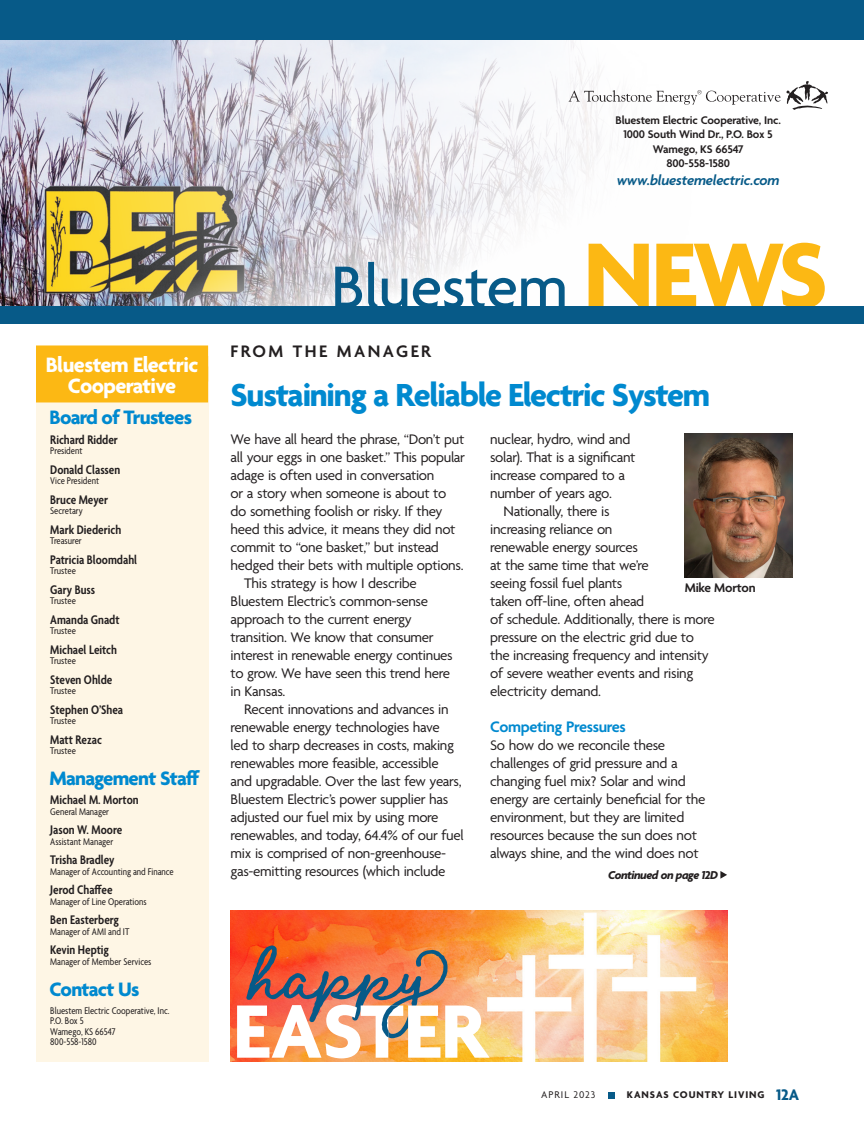
<style>
.page{position:relative;width:864px;height:1134px;background:#fff}
.page>*{position:absolute;margin:0;border:0;box-sizing:border-box;transform-origin:0 0}
.t1{font:700 81.75px "Agenda";color:#fff}
.NEWS_header{font:500 64.5px "Agenda";letter-spacing:-.01em;color:#075a88}
.Co-op_Head{font:700 34.5px "Agenda";letter-spacing:-.035em;color:#0089cf}
._16-A_Co-Op_Box_BAR{font:700 22.5px "Agenda";letter-spacing:-.025em;color:#fff}
.Co-op_16-A_Sidebar{font:700 21px "Agenda";letter-spacing:-.035em;color:#0089cf}
.From_the_Manager{font:600 18px "Agenda";letter-spacing:.14em;color:#231f20}
.Subhead{font:600 16.5px "Agenda";letter-spacing:-.02em;color:#0089cf}
.Co-op_Text{font:15px/18px "Agenda";letter-spacing:-.02em;color:#231f20}
.Co-op_Text_no_inden{font:15px/18px "Agenda";letter-spacing:-.02em;color:#231f20}
.Caption{font:italic 600 15px "Agenda";letter-spacing:-.015em;color:#075a88}
._16-A_Trustee___Empl{font:600 condensed 13.5px "Agenda";color:#231f20}
.Caption-2{font:600 13.5px "Agenda";letter-spacing:-.015em;color:#231f20}
.Co-op_Head-2{font:italic 700 12.3px "Agenda";letter-spacing:-.035em;color:#231f20}
.Caption-3{font:600 12px "Agenda";letter-spacing:-.015em;color:#231f20}
._16-A_Trustee___Empl-2{font:condensed 10.5px/10.5px "Agenda";color:#231f20}
.t2{font:700 10.5px "Agenda";letter-spacing:.09em;color:#231f20}
.t3{font:10.5px "Agenda";letter-spacing:.09em;color:#231f20}
.s1{font-weight:700;font-size:100.5px;color:#fcb814}
.s2{font-size:16.5px;color:#075a88}
</style>
<div class="page">
<img style="left:0;top:40px;width:619px;height:266px">
<svg style="left:569px;top:81px;width:259px;height:30px"></svg>
<div style="left:0;top:306px;width:864px;height:18px;background:#075a88"></div>
<div style="left:36px;top:356px;width:172px;height:706px;background:#fef6e5"></div>
<div style="left:36px;top:345px;width:172px;height:36px;background:#fcb814"></div>
<div style="left:36px;top:366px;width:172px;height:36px;background:#fcb814"></div>
<img style="left:685px;top:434px;width:107px;height:144px">
<svg style="left:720px;top:871px;width:7px;height:8px"></svg>
<img style="left:231px;top:910px;width:496px;height:152px">
<img style="left:246px;top:945px;width:202px;height:93px">
<div style="left:608px;top:1092px;width:7px;height:7px;background:#075a88"></div>
<div style="left:0;top:0;width:864px;height:40px;background:#075a88"></div>
<p class="_16-A_Co-Op_Box_BAR" style="left:46px;top:353px;width:154px">Bluestem Electric</p>
<p class="_16-A_Co-Op_Box_BAR" style="left:68px;top:374px;width:110px">Cooperative</p>
<p class="Co-op_16-A_Sidebar" style="left:50px;top:406px;width:144px">Board of Trustees</p>
<p class="_16-A_Trustee___Empl" style="left:50px;top:432px;width:69px">Richard Ridder</p>
<p class="_16-A_Trustee___Empl-2" style="left:50px;top:446px;width:34px">President</p>
<p class="_16-A_Trustee___Empl" style="left:50px;top:462px;width:71px">Donald Classen</p>
<p class="_16-A_Trustee___Empl-2" style="left:50px;top:476px;width:50px">Vice President</p>
<p class="_16-A_Trustee___Empl" style="left:50px;top:492px;width:59px">Bruce Meyer</p>
<p class="_16-A_Trustee___Empl-2" style="left:50px;top:506px;width:34px">Secretary</p>
<p class="_16-A_Trustee___Empl" style="left:50px;top:522px;width:72px">Mark Diederich</p>
<p class="_16-A_Trustee___Empl-2" style="left:50px;top:536px;width:33px">Treasurer</p>
<p class="_16-A_Trustee___Empl" style="left:50px;top:552px;width:88px">Patricia Bloomdahl</p>
<p class="_16-A_Trustee___Empl-2" style="left:50px;top:566px;width:27px">Trustee</p>
<p class="_16-A_Trustee___Empl" style="left:50px;top:582px;width:46px">Gary Buss</p>
<p class="_16-A_Trustee___Empl-2" style="left:50px;top:596px;width:27px">Trustee</p>
<p class="_16-A_Trustee___Empl" style="left:50px;top:612px;width:71px">Amanda Gnadt</p>
<p class="_16-A_Trustee___Empl-2" style="left:50px;top:626px;width:27px">Trustee</p>
<p class="_16-A_Trustee___Empl" style="left:50px;top:642px;width:68px">Michael Leitch</p>
<p class="_16-A_Trustee___Empl-2" style="left:50px;top:656px;width:27px">Trustee</p>
<p class="_16-A_Trustee___Empl" style="left:50px;top:672px;width:64px">Steven Ohlde</p>
<p class="_16-A_Trustee___Empl-2" style="left:50px;top:686px;width:27px">Trustee</p>
<p class="_16-A_Trustee___Empl" style="left:50px;top:702px;width:74px">Stephen O’Shea</p>
<p class="_16-A_Trustee___Empl-2" style="left:50px;top:716px;width:27px">Trustee</p>
<p class="_16-A_Trustee___Empl" style="left:50px;top:732px;width:53px">Matt Rezac</p>
<p class="_16-A_Trustee___Empl-2" style="left:50px;top:746px;width:27px">Trustee</p>
<p class="Co-op_16-A_Sidebar" style="left:50px;top:767px;width:152px">Management Staff</p>
<p class="_16-A_Trustee___Empl" style="left:50px;top:793px;width:90px">Michael M. Morton</p>
<p class="_16-A_Trustee___Empl-2" style="left:50px;top:807px;width:60px">General Manager</p>
<p class="_16-A_Trustee___Empl" style="left:50px;top:823px;width:73px">Jason W. Moore</p>
<p class="_16-A_Trustee___Empl-2" style="left:50px;top:837px;width:64px">Assistant Manager</p>
<p class="_16-A_Trustee___Empl" style="left:50px;top:853px;width:66px">Trisha Bradley</p>
<p class="_16-A_Trustee___Empl-2" style="left:50px;top:867px;width:125px">Manager of Accounting and Finance</p>
<p class="_16-A_Trustee___Empl" style="left:50px;top:883px;width:64px">Jerod Chaffee</p>
<p class="_16-A_Trustee___Empl-2" style="left:50px;top:897px;width:98px">Manager of Line Operations</p>
<p class="_16-A_Trustee___Empl" style="left:50px;top:913px;width:70px">Ben Easterberg</p>
<p class="_16-A_Trustee___Empl-2" style="left:50px;top:927px;width:81px">Manager of AMI and IT</p>
<p class="_16-A_Trustee___Empl" style="left:50px;top:943px;width:60px">Kevin Heptig</p>
<p class="_16-A_Trustee___Empl-2" style="left:50px;top:957px;width:103px">Manager of Member Services</p>
<p class="Co-op_16-A_Sidebar" style="left:50px;top:978px;width:91px">Contact Us</p>
<p class="_16-A_Trustee___Empl-2" style="left:50px;top:1006px;width:121px">Bluestem Electric Cooperative, Inc.<br>P.O. Box 5<br>Wamego, KS 66547<br>800-558-1580</p>
<p class="Caption-3" style="left:616px;top:113px;width:167px">Bluestem Electric Cooperative, Inc.</p>
<p class="Caption-3" style="left:624px;top:128px;width:151px">1000 South Wind Dr., P.O. Box 5</p>
<p class="Caption-3" style="left:653px;top:142px;width:92px">Wamego, KS 66547</p>
<p class="Caption-3" style="left:666px;top:157px;width:65px">800-558-1580</p>
<p class="Caption" style="left:617px;top:172px;width:165px">www.bluestemelectric.com</p>
<p class="NEWS_header" style="left:331px;top:252px;width:498px">Bluestem <span class="s1">NEWS</span></p>
<p class="From_the_Manager" style="left:231px;top:342px;width:202px">FROM THE MANAGER</p>
<p class="Co-op_Head" style="left:231px;top:377px;width:481px">Sustaining a Reliable Electric System</p>
<p class="Co-op_Text_no_inden" style="left:231px;top:431px;width:236px">We have all heard the phrase, “Don’t put all your eggs in one basket.” This popular adage is often used in conversation<br>or a story when someone is about to do something foolish or risky. If they heed this advice, it means they did not commit to “one basket,” but instead hedged their bets with multiple options.</p>
<p class="Co-op_Text" style="left:231px;top:575px;width:224px;text-indent:14px">This strategy is how I describe<br>Bluestem Electric’s common-sense approach to the current energy transition. We know that consumer interest in renewable energy continues to grow. We have seen this trend here in Kansas.</p>
<p class="Co-op_Text" style="left:231px;top:701px;width:235px;text-indent:14px">Recent innovations and advances in renewable energy technologies have<br>led to sharp decreases in costs, making renewables more feasible, accessible and upgradable. Over the last few years, Bluestem Electric’s power supplier has adjusted our fuel mix by using more renewables, and today, 64.4% of our fuel mix is comprised of non-greenhouse&shy;gas-emitting resources (which include</p>
<p class="Co-op_Text" style="left:490px;top:431px;width:147px">nuclear, hydro, wind and solar). That is a significant increase compared to a number of years ago.</p>
<p class="Co-op_Text" style="left:490px;top:503px;width:226px;text-indent:14px">Nationally, there is<br>increasing reliance on<br>renewable energy sources<br>at the same time that we’re<br>seeing fossil fuel plants<br>taken off-line, often ahead<br>of schedule. Additionally, there is more pressure on the electric grid due to the increasing frequency and intensity of severe weather events and rising electricity demand.</p>
<p class="Subhead" style="left:490px;top:718px;width:137px">Competing Pressures</p>
<p class="Co-op_Text_no_inden" style="left:490px;top:737px;width:217px">So how do we reconcile these challenges of grid pressure and a changing fuel mix? Solar and wind energy are certainly beneficial for the environment, but they are limited resources because the sun does not always shine, and the wind does not</p>
<p class="Co-op_Head-2" style="left:608px;top:869px;width:111px">Continued on page 12D</p>
<p class="Caption-2" style="left:685px;top:580px;width:73px">Mike Morton</p>
<p class="t1" style="left:233px;top:988px;width:256px">EASTER</p>
<p class="t3" style="left:541px;top:1089px;width:56px">APRIL 2023</p>
<p class="t2" style="left:627px;top:1089px;width:174px">KANSAS COUNTRY LIVING <span class="s2">12A</span></p>
</div>
